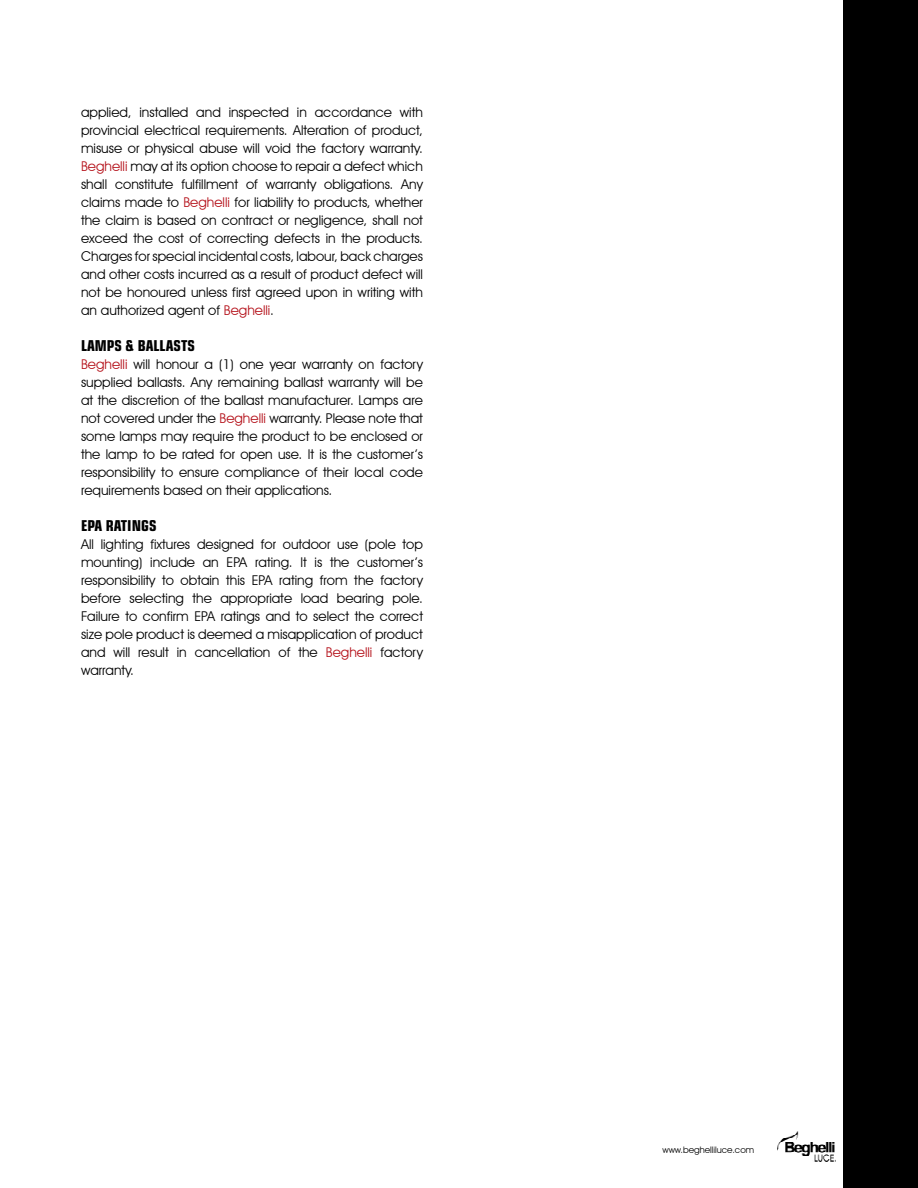
<style>
.page{position:relative;width:918px;height:1188px;background:#fff}
.page>*{position:absolute;margin:0;border:0;box-sizing:border-box;transform-origin:0 0}
.t1{font:700 condensed 15px "Eurostile";color:#000}
.t2{font:13.5px/18px "Avant Garde IT Cby BT";color:#000;text-align:justify}
.t3{font:9px "Avant Garde IT Cby BT";color:#000}
.s1{color:#b5121b}
</style>
<div class="page">
<img style="left:778px;top:1132px;width:58px;height:29px">
<div style="left:843px;top:0;width:75px;height:1188px;background:#000"></div>
<p class="t2" style="left:81px;top:103px;width:344px">applied, installed and inspected in accordance with provincial electrical requirements. Alteration of product, misuse or physical abuse will void the factory warranty.<br><span class="s1">Beghelli</span> may at its option choose to repair a defect which shall constitute fulfillment of warranty obligations. Any claims made to <span class="s1">Beghelli</span> for liability to products, whether the claim is based on contract or negligence, shall not exceed the cost of correcting defects in the products.<br>Charges for special incidental costs, labour, back charges and other costs incurred as a result of product defect will not be honoured unless first agreed upon in writing with an authorized agent of <span class="s1">Beghelli</span>.</p>
<p class="t1" style="left:81px;top:337px;width:115px">LAM PS &amp; BALLASTS</p>
<p class="t2" style="left:81px;top:355px;width:344px"><span class="s1">Beghelli</span> will honour a (1) one year warranty on factory supplied ballasts. Any remaining ballast warranty will be at the discretion of the ballast manufacturer. Lamps are not covered under the <span class="s1">Beghelli</span> warranty. Please note that some lamps may require the product to be enclosed or the lamp to be rated for open use. It is the customer’s responsibility to ensure compliance of their local code requirements based on their applications.</p>
<p class="t1" style="left:81px;top:517px;width:77px">EPA RATINGS</p>
<p class="t2" style="left:81px;top:535px;width:344px">All lighting fixtures designed for outdoor use (pole top mounting) include an EPA rating. It is the customer’s responsibility to obtain this EPA rating from the factory before selecting the appropriate load bearing pole.<br>Failure to confirm EPA ratings and to select the correct size pole product is deemed a misapplication of product and will result in cancellation of the <span class="s1">Beghelli</span> factory warranty.</p>
<p class="t3" style="left:662px;top:1144px;width:93px">www.beghelliluce.com</p>
</div>
